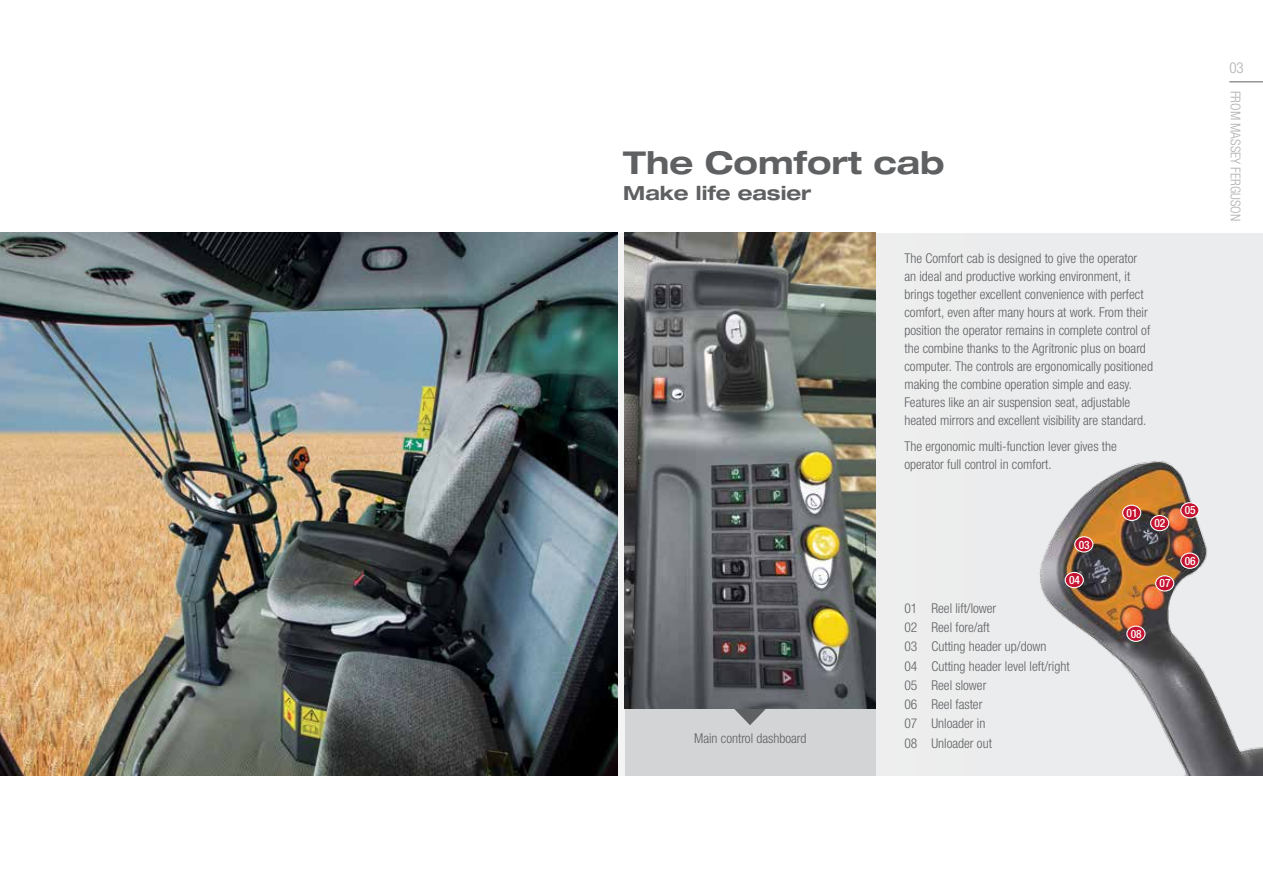
<style>
.page{position:relative;width:1263px;height:893px;background:#fff}
.page>*{position:absolute;margin:0;border:0;box-sizing:border-box;transform-origin:0 0}
.t1{font:700 expanded 31.5px "Helvetica Neue";color:#5f6062}
.t2{font:700 expanded 19.5px "Helvetica Neue";color:#5f6062}
.t3{font:300 condensed 15px "Helvetica Neue LTW1 G";color:#afafb0}
.t4{font:300 condensed 13.5px/18px "Helvetica Neue LTW1 G";color:#5f6062}
.t5{font:300 condensed 13.5px "Helvetica Neue LTW1 G";color:#afafb0}
.t6{font:500 condensed 11.55px "Helvetica Neue LTW1 G";letter-spacing:-.01em;color:#fff}
</style>
<div class="page">
<div style="left:425px;top:233px;width:838px;height:543px;background:#ebeced"></div>
<img style="left:0;top:233px;width:617px;height:543px">
<img style="left:1039px;top:461px;width:224px;height:315px">
<div style="left:1151px;top:515px;width:18px;height:16px;background:#c41230;border-radius:50%"></div>
<div style="left:1150px;top:515px;width:19px;height:16px;border:1px solid #fff;border-radius:50%"></div>
<div style="left:1123px;top:505px;width:18px;height:15px;background:#c41230;border-radius:50%"></div>
<div style="left:1122px;top:505px;width:19px;height:16px;border:1px solid #fff;border-radius:50%"></div>
<div style="left:1181px;top:503px;width:18px;height:15px;background:#c41230;border-radius:50%"></div>
<div style="left:1180px;top:502px;width:19px;height:16px;border:1px solid #fff;border-radius:50%"></div>
<div style="left:1075px;top:537px;width:18px;height:15px;background:#c41230;border-radius:50%"></div>
<div style="left:1074px;top:536px;width:19px;height:17px;border:1px solid #fff;border-radius:50%"></div>
<div style="left:1181px;top:553px;width:18px;height:15px;background:#c41230;border-radius:50%"></div>
<div style="left:1180px;top:553px;width:19px;height:16px;border:1px solid #fff;border-radius:50%"></div>
<div style="left:1156px;top:576px;width:18px;height:15px;background:#c41230;border-radius:50%"></div>
<div style="left:1155px;top:575px;width:19px;height:16px;border:1px solid #fff;border-radius:50%"></div>
<div style="left:1127px;top:626px;width:18px;height:15px;background:#c41230;border-radius:50%"></div>
<div style="left:1126px;top:626px;width:19px;height:16px;border:1px solid #fff;border-radius:50%"></div>
<div style="left:1065px;top:572px;width:18px;height:16px;background:#c41230;border-radius:50%"></div>
<div style="left:1065px;top:572px;width:19px;height:16px;border:1px solid #fff;border-radius:50%"></div>
<div style="left:625px;top:707px;width:251px;height:69px;background:#d3d4d6"></div>
<svg style="left:732px;top:708px;width:36px;height:17px"></svg>
<img style="left:624px;top:233px;width:252px;height:475px">
<hr style="left:1229px;top:81px;width:34px;height:1px;background:#5f6062">
<h1 class="t1" style="left:623px;top:143px;width:323px">The Comfort cab</h1>
<h2 class="t2" style="left:623px;top:180px;width:190px">Make life easier</h2>
<p class="t4" style="left:904px;top:249px;width:250px">The Comfort cab is designed to give the operator<br>an ideal and productive working environment, it brings together excellent convenience with perfect comfort, even after many hours at work. From their position the operator remains in complete control of the combine thanks to the Agritronic plus on board computer. The controls are ergonomically positioned making the combine operation simple and easy.<br>Features like an air suspension seat, adjustable heated mirrors and excellent visibility are standard.</p>
<p class="t4" style="left:904px;top:438px;width:214px">The ergonomic multi-function lever gives the operator full control in comfort.</p>
<p class="t4" style="left:694px;top:730px;width:114px">Main control dashboard</p>
<p class="t6" style="left:1079px;top:537px;width:12px">03</p>
<p class="t6" style="left:1069px;top:573px;width:12px">04</p>
<p class="t4" style="left:904px;top:599px;width:167px;line-height:19.2px">01 Reel lift/lower<br>02 Reel fore/aft<br>03 Cutting header up/down<br>04 Cutting header level left/right<br>05 Reel slower<br>06 Reel faster<br>07 Unloader in<br>08 Unloader out</p>
<p class="t6" style="left:1126px;top:506px;width:12px">01</p>
<p class="t6" style="left:1185px;top:503px;width:12px">05</p>
<p class="t6" style="left:1154px;top:516px;width:12px">02</p>
<p class="t6" style="left:1131px;top:627px;width:12px">08</p>
<p class="t6" style="left:1159px;top:576px;width:12px">07</p>
<p class="t6" style="left:1185px;top:554px;width:12px">06</p>
<p class="t3" style="left:1229px;top:59px;width:16px">03</p>
<p class="t5" style="left:1243px;top:91px;width:132px;rotate:90deg">FROM MASSEY FERGUSON</p>
</div>
